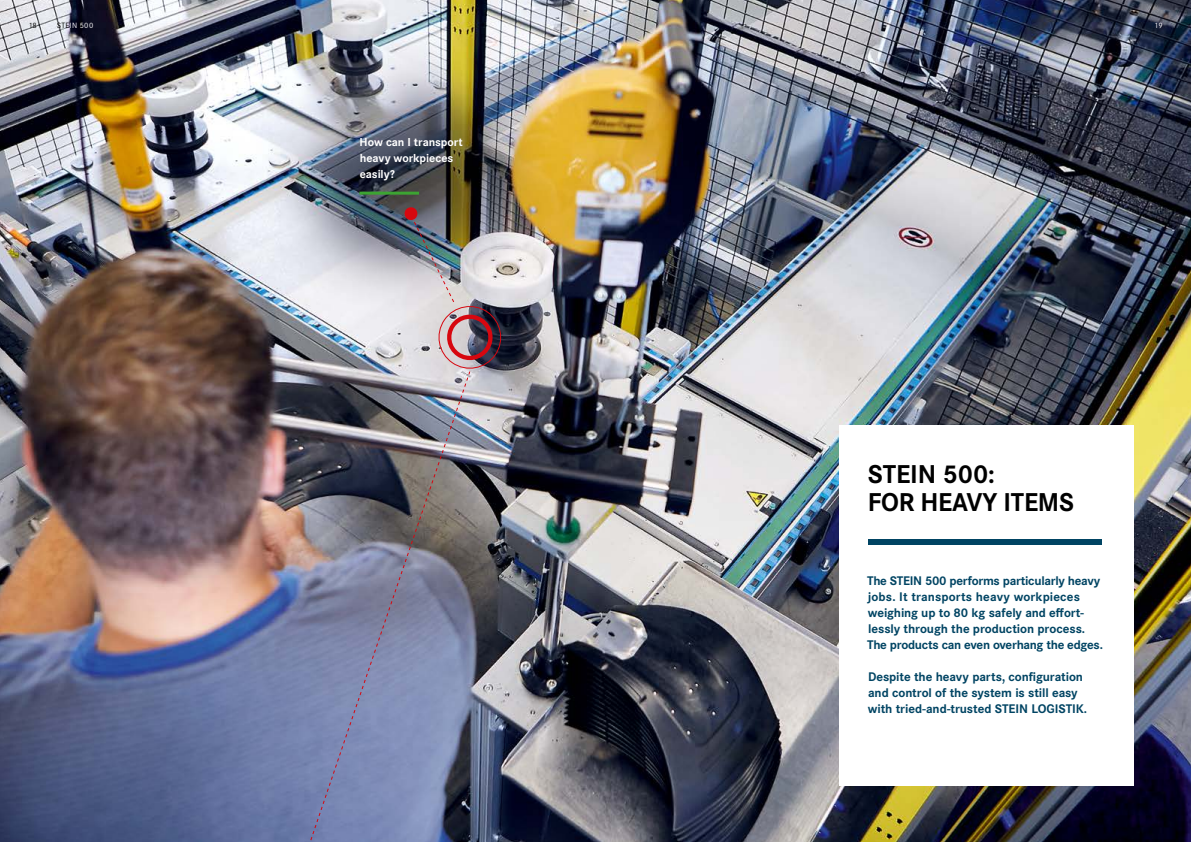
<style>
.page{position:relative;width:1191px;height:842px;background:#fff}
.page>*{position:absolute;margin:0;border:0;box-sizing:border-box;transform-origin:0 0}
.t1{font:700 26.8px/28px "Corporate S Pro";letter-spacing:-.01em;color:#000}
.t2{font:700 13px/16px "Corporate S Pro";letter-spacing:-.01em;color:#004463}
.t3{font:700 12px/16px "Corporate S Pro";letter-spacing:-.005em;color:#fff}
.t4{font:8px "Corporate S Pro";letter-spacing:.04em;color:#fff}
.t5{font:8px "Corporate S Pro";color:#000}
.s1{color:#000}
</style>
<div class="page">
<img style="left:0;top:0;width:1191px;height:842px">
<hr style="left:359px;top:192px;width:60px;height:3px;background:#3ca432">
<img style="left:404px;top:207px;width:102px;height:165px">
<div style="left:839px;top:425px;width:295px;height:360px;background:#fff"></div>
<div style="left:867px;top:539px;width:234px;height:6px;background:#004463"></div>
<svg style="left:299px;top:371px;width:172px;height:471px;background:#757b93"></svg>
<p class="t5" style="left:28px;top:20px;width:10px">18</p>
<p class="t4" style="left:57px;top:20px;width:38px"><span class="s1">STE</span>IN 500</p>
<p class="t4" style="left:1154px;top:20px;width:10px">19</p>
<p class="t3" style="left:360px;top:133px;width:105px">How can I transport heavy workpieces easily?</p>
<h1 class="t1" style="left:867px;top:458px;width:208px">STEIN 500:<br>FOR HEAVY ITEMS</h1>
<p class="t2" style="left:867px;top:572px;width:237px">The STEIN 500 performs particularly heavy jobs. It transports heavy workpieces weighing up to 80 kg safely and effort&shy;lessly through the production process.<br>The products can even overhang the edges.</p>
<p class="t2" style="left:868px;top:668px;width:221px">Despite the heavy parts, configuration and control of the system is still easy with tried-and-trusted STEIN LOGISTIK.</p>
</div>
